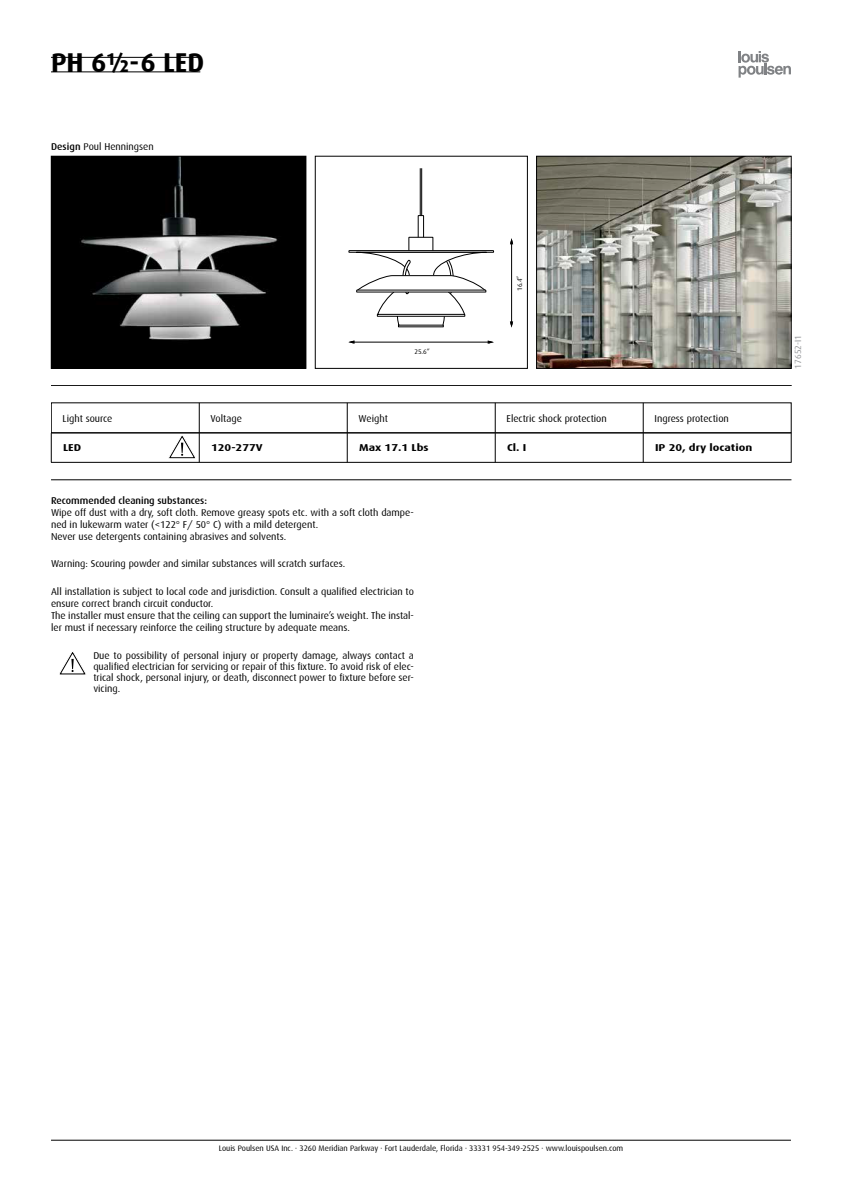
<style>
.page{position:relative;width:842px;height:1191px;background:#fff}
.page>*{position:absolute;margin:0;border:0;box-sizing:border-box;transform-origin:0 0}
.t1{font:700 27.2px "Dax";color:#000}
.t2{font:10px/11.9px "Dax";color:#000}
.t3{font:700 10px "Dax";color:#000;scale:1.2 1}
.t4{font:500 10px "Dax";color:#000}
.t5{font:9px "Dax";color:#939598}
.t6{font:8px "Dax";color:#000}
.t7{font:6.8px "Dax";color:#000}
.s1{font-weight:500}
</style>
<div class="page">
<svg style="left:59px;top:652px;width:27px;height:23px"></svg>
<svg style="left:738px;top:51px;width:53px;height:27px"></svg>
<hr style="left:51px;top:462px;width:740px;height:1px;background:#000">
<hr style="left:51px;top:479px;width:740px;height:1px;background:#000">
<svg style="left:51px;top:433px;width:1px;height:29px"></svg>
<svg style="left:168px;top:433px;width:32px;height:29px"></svg>
<svg style="left:347px;top:433px;width:1px;height:29px"></svg>
<svg style="left:495px;top:433px;width:1px;height:29px"></svg>
<svg style="left:643px;top:433px;width:1px;height:29px"></svg>
<svg style="left:791px;top:433px;width:1px;height:29px"></svg>
<hr style="left:51px;top:385px;width:740px;height:1px;background:#000">
<hr style="left:199px;top:403px;width:1px;height:30px;background:#000">
<hr style="left:347px;top:403px;width:1px;height:30px;background:#000">
<hr style="left:495px;top:403px;width:1px;height:30px;background:#000">
<hr style="left:643px;top:403px;width:1px;height:30px;background:#000">
<div style="left:51px;top:402px;width:740px;height:31px;border:1px solid #000"></div>
<hr style="left:51px;top:1140px;width:740px;height:1px;background:#000">
<img style="left:53px;top:158px;width:251px;height:209px">
<div style="left:51px;top:156px;width:255px;height:213px;border:1px solid #000"></div>
<hr style="left:51px;top:57px;width:149px;height:1px;background:#000">
<hr style="left:51px;top:72px;width:149px;height:1px;background:#000">
<svg style="left:348px;top:168px;width:166px;height:176px"></svg>
<svg style="left:510px;top:321px;width:3px;height:6px"></svg>
<svg style="left:488px;top:340px;width:6px;height:4px"></svg>
<svg style="left:510px;top:238px;width:3px;height:6px"></svg>
<svg style="left:348px;top:340px;width:7px;height:4px"></svg>
<div style="left:315px;top:156px;width:213px;height:213px;border:1px solid #000"></div>
<img style="left:538px;top:158px;width:251px;height:209px">
<div style="left:536px;top:156px;width:255px;height:213px;border:1px solid #000"></div>
<h1 class="t1" style="left:51px;top:47px;width:155px">PH 6½-6 LED</h1>
<p class="t2" style="left:51px;top:140px;width:104px"><span class="s1">Design</span> Poul Henningsen</p>
<p class="t7" style="left:414px;top:348px;width:17px">25.6”</p>
<p class="t7" style="left:516px;top:291px;width:17px;rotate:-90deg">16.4”</p>
<p class="t2" style="left:63px;top:412px;width:51px">Light source</p>
<p class="t2" style="left:211px;top:412px;width:33px">Voltage</p>
<p class="t2" style="left:359px;top:412px;width:31px">Weight</p>
<p class="t2" style="left:507px;top:412px;width:102px">Electric shock protection</p>
<p class="t2" style="left:654px;top:412px;width:76px">Ingress protection</p>
<p class="t3" style="left:63px;top:441px;width:17px">LED</p>
<p class="t3" style="left:211px;top:441px;width:45px">120-277V</p>
<p class="t3" style="left:359px;top:441px;width:59px">Max 17.1 Lbs</p>
<p class="t3" style="left:507px;top:441px;width:18px">Cl. I</p>
<p class="t3" style="left:655px;top:441px;width:82px">IP 20, dry location</p>
<p class="t4" style="left:51px;top:495px;width:158px">Recommended cleaning substances:</p>
<p class="t2" style="left:51px;top:507px;width:364px">Wipe off dust with a dry, soft cloth. Remove greasy spots etc. with a soft cloth dampe&shy;ned in lukewarm water (&lt;122° F/ 50° C) with a mild detergent.<br>Never use detergents containing abrasives and solvents.</p>
<p class="t2" style="left:51px;top:558px;width:296px">Warning: Scouring powder and similar substances will scratch surfaces.</p>
<p class="t2" style="left:51px;top:586px;width:364px">All installation is subject to local code and jurisdiction. Consult a qualified electrician to ensure correct branch circuit conductor.<br>The installer must ensure that the ceiling can support the luminaire’s weight. The instal&shy;ler must if necessary reinforce the ceiling structure by adequate means.</p>
<p class="t2" style="left:93px;top:650px;width:322px;line-height:11px;text-align:justify">Due to possibility of personal injury or property damage, always contact a qualified electrician for servicing or repair of this fixture. To avoid risk of elec&shy;trical shock, personal injury, or death, disconnect power to fixture before ser&shy;vicing.</p>
<p class="t5" style="left:793px;top:369px;width:35px;rotate:-90deg">17652-I1</p>
<p class="t6" style="left:219px;top:1144px;width:406px">Louis Poulsen USA Inc. · 3260 Meridian Parkway · Fort Lauderdale, Florida · 33331 954-349-2525 · www.louispoulsen.com</p>
</div>
